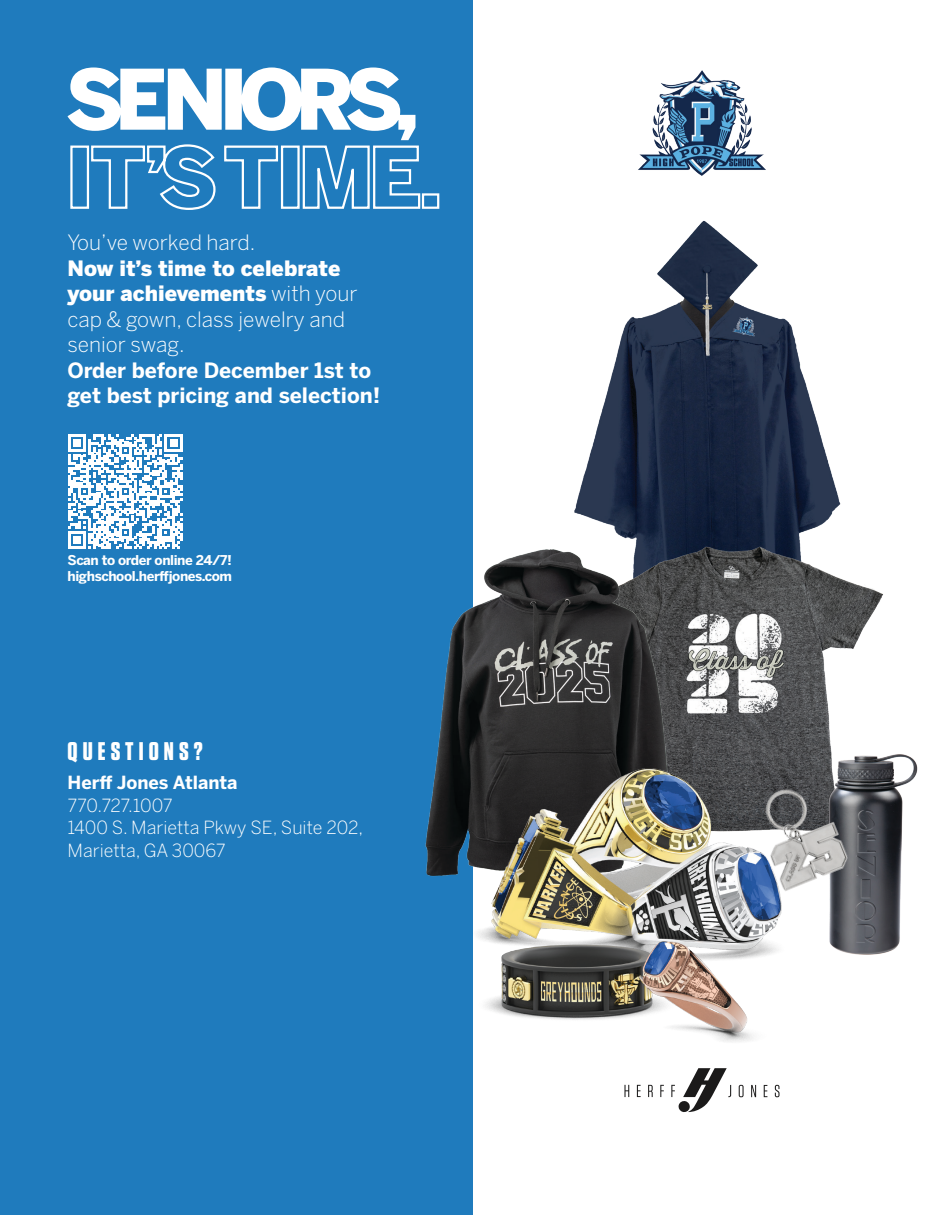
<style>
.page{position:relative;width:945px;height:1215px;background:#fff}
.page>*{position:absolute;margin:0;border:0;box-sizing:border-box;transform-origin:0 0}
.t1{font:700 25.5px "Tungsten";letter-spacing:.2em;color:#fff}
.t2{font:300 21px/25.5px "Benton Sans";color:#fff}
.t3{font:700 21px/25.5px "Benton Sans";color:#fff}
.t4{font:300 18px "Benton Sans";color:#fff}
.t5{font:700 18px "Benton Sans";color:#fff}
.t6{font:300 18px "Benton Sans";letter-spacing:-.02em;color:#fff}
.t7{font:700 13.5px "Benton Sans";letter-spacing:-.03em;color:#fff}
.s1{font-weight:900}
</style>
<div class="page">
<svg style="left:624px;top:1083px;width:156px;height:29px"></svg>
<img style="left:574px;top:220px;width:267px;height:317px">
<div style="left:0;top:0;width:472px;height:1215px;background:#1f7bbd"></div>
<svg style="left:68px;top:68px;width:372px;height:142px"></svg>
<img style="left:638px;top:70px;width:128px;height:106px">
<svg style="left:68px;top:434px;width:115px;height:115px"></svg>
<img style="left:623px;top:537px;width:260px;height:230px">
<img style="left:425px;top:545px;width:270px;height:331px">
<img style="left:811px;top:739px;width:107px;height:216px">
<img style="left:801px;top:767px;width:63px;height:139px">
<img style="left:461px;top:743px;width:340px;height:340px">
<p class="t2" style="left:68px;top:230px;width:189px">You’ve worked hard.</p>
<p class="t2" style="left:68px;top:255px;width:292px"><span class="s1">Now it’s time to celebrate your achievements</span> with your cap &amp; gown, class jewelry and senior swag.</p>
<p class="t3" style="left:68px;top:358px;width:314px">Order before December 1st to get best pricing and selection!</p>
<p class="t7" style="left:68px;top:552px;width:166px">Scan to order online 24/7!</p>
<p class="t7" style="left:68px;top:568px;width:166px">highschool.herffjones.com</p>
<p class="t1" style="left:68px;top:737px;width:137px">QUESTIONS?</p>
<p class="t5" style="left:68px;top:771px;width:172px">Herff Jones Atlanta</p>
<p class="t6" style="left:68px;top:794px;width:107px">770.727.1007</p>
<p class="t4" style="left:68px;top:817px;width:297px">1400 S. Marietta Pkwy SE, Suite 202,</p>
<p class="t4" style="left:68px;top:839px;width:160px">Marietta, GA 30067</p>
</div>
